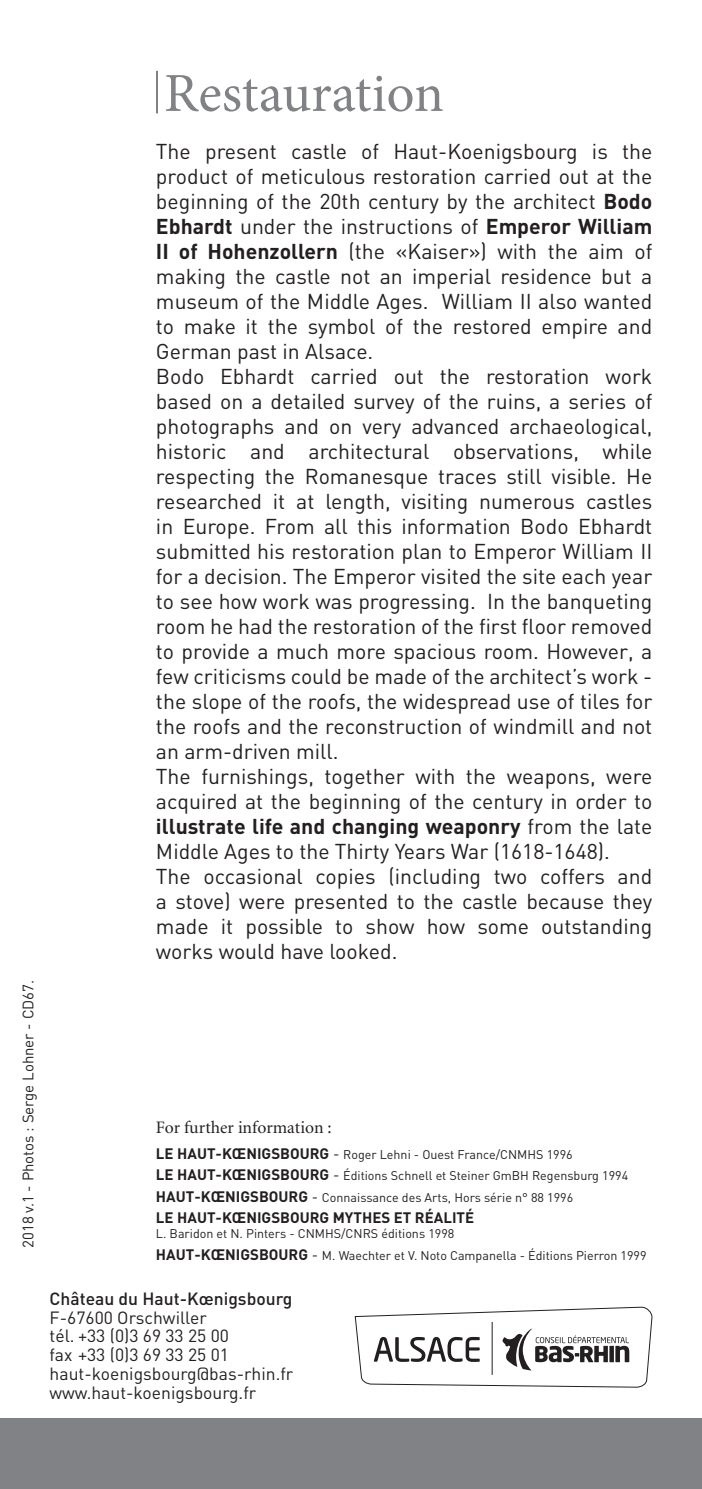
<style>
.page{position:relative;width:702px;height:1489px;background:#fff}
.page>*{position:absolute;margin:0;border:0;box-sizing:border-box;transform-origin:0 0}
.t1{font:55px "Minion Pro";color:#808285}
.t2{font:21.25px/25px "DIN";color:#231f20}
.t3{font:17.5px/18.8px "DIN";color:#231f20}
.t4{font:500 17.5px "DIN";color:#231f20}
.t5{font:17.5px "Minion";color:#231f20}
.t6{font:700 15px "DIN";color:#231f20}
.t7{font:15px "DIN";color:#231f20}
.t8{font:12.5px/21.5px "DIN";color:#231f20}
.s1{font-weight:700}
.s2{font-weight:700;font-size:15px}
.s3{font-size:15px}
</style>
<div class="page">
<div style="left:0;top:1417px;width:702px;height:71px;background:#808285"></div>
<hr style="left:156px;top:71px;width:2px;height:42px;background:#808285">
<svg style="left:354px;top:1306px;width:298px;height:80px"></svg>
<hr style="left:491px;top:1321px;width:1px;height:53px;background:#231f20">
<p class="t7" style="left:19px;top:1247px;width:269px;rotate:-90deg">2018 v.1 - Photos : Serge Lohner - CD67.</p>
<h1 class="t1" style="left:164px;top:56px;width:281px">Restauration</h1>
<p class="t2" style="left:156px;top:138px;width:498px">The present castle of Haut-Koenigsbourg is the product of meticulous restoration carried out at the beginning of the 20th century by the architect <span class="s1">Bodo Ebhardt</span> under the instructions of <span class="s1">Emperor William II of Hohenzollern</span> (the «Kaiser») with the aim of making the castle not an imperial residence but a museum of the Middle Ages. William II also wanted to make it the symbol of the restored empire and German past in Alsace.<br>Bodo Ebhardt carried out the restoration work based on a detailed survey of the ruins, a series of photographs and on very advanced archaeological, historic and architectural observations, while respecting the Romanesque traces still visible. He researched it at length, visiting numerous castles in Europe. From all this information Bodo Ebhardt submitted his restoration plan to Emperor William II for a decision. The Emperor visited the site each year to see how work was progressing. In the banqueting room he had the restoration of the first floor removed to provide a much more spacious room. However, a few criticisms could be made of the architect’s work - the slope of the roofs, the widespread use of tiles for the roofs and the reconstruction of windmill and not an arm-driven mill.<br>The furnishings, together with the weapons, were acquired at the beginning of the century in order to <span class="s1">illustrate life and changing weaponry</span> from the late Middle Ages to the Thirty Years War (1618-1648).<br>The occasional copies (including two coffers and a stove) were presented to the castle because they made it possible to show how some outstanding works would have looked.</p>
<p class="t5" style="left:156px;top:1119px;width:177px">For further information :</p>
<p class="t8" style="left:156px;top:1142px;width:474px"><span class="s2">LE HAUT-KŒNIGSBOURG</span> <span class="s3">-</span> Roger Lehni - Ouest France/CNMHS 1996<br><span class="s2">LE HAUT-KŒNIGSBOURG</span> <span class="s3">-</span> Éditions Schnell et Steiner GmBH Regensburg 1994<br><span class="s2">HAUT-KŒNIGSBOURG</span> <span class="s3">-</span> Connaissance des Arts, Hors série n° 88 1996</p>
<p class="t6" style="left:156px;top:1207px;width:320px">LE HAUT-KŒNIGSBOURG MYTHES ET RÉALITÉ</p>
<p class="t8" style="left:156px;top:1222px;width:492px">L. Baridon et N. Pinters - CNMHS/CNRS éditions 1998<br><span class="s2">HAUT-KŒNIGSBOURG</span> <span class="s3">-</span> M. Waechter et V. Noto Campanella - Éditions Pierron 1999</p>
<p class="t4" style="left:50px;top:1287px;width:244px">Château du Haut-Kœnigsbourg</p>
<p class="t3" style="left:50px;top:1307px;width:245px">F-67600 Orschwiller<br>tél. +33 (0)3 69 33 25 00<br>fax +33 (0)3 69 33 25 01 haut-koenigsbourg@bas-rhin.fr www.haut-koenigsbourg.fr</p>
</div>
